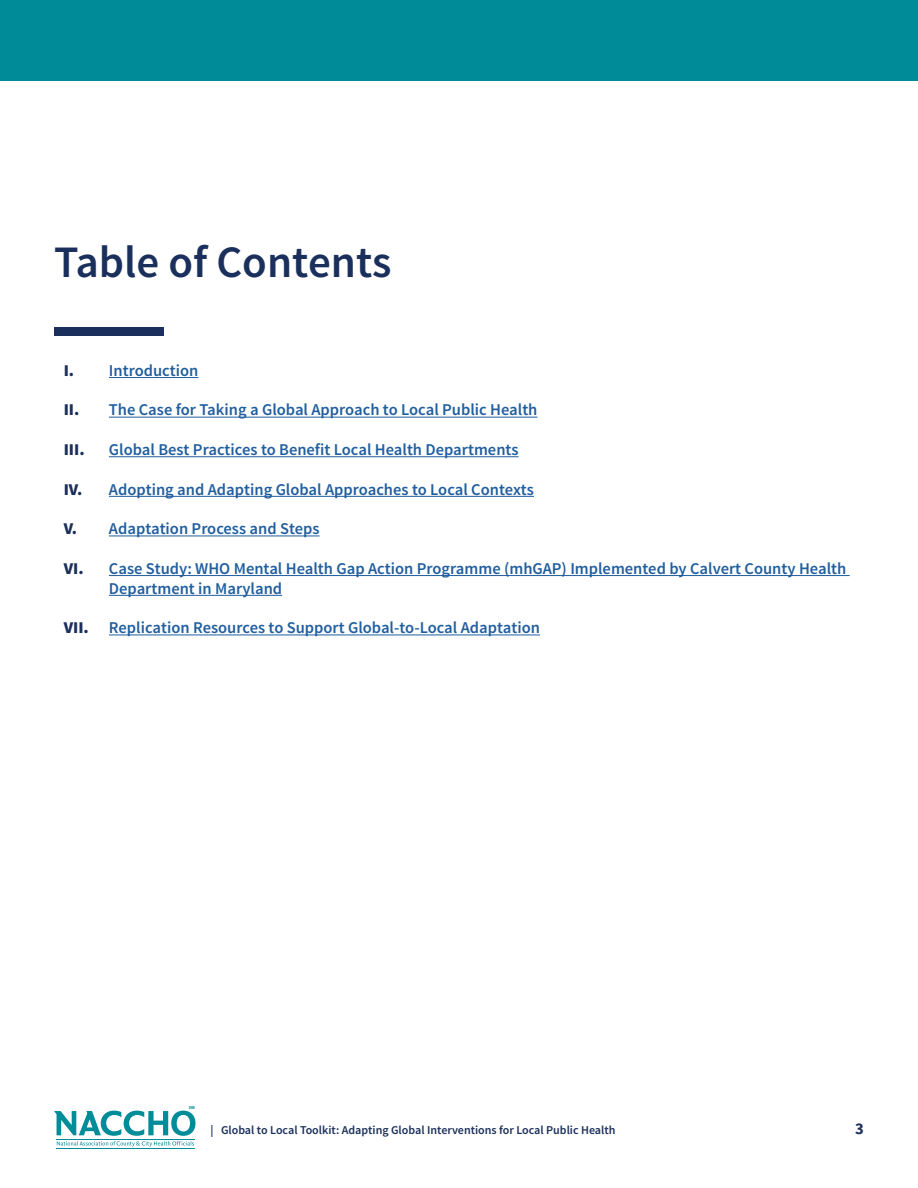
<style>
.page{position:relative;width:918px;height:1188px;background:#fff}
.page>*{position:absolute;margin:0;border:0;box-sizing:border-box;transform-origin:0 0}
.t1{font:600 45px "Source Sans Pro";color:#1a2f5b}
.t2{font:600 16.5px/19.8px "Source Sans Pro";color:#215e9e}
.t3{font:900 16.5px "Source Sans Pro";color:#1a2f5b}
.t4{font:700 16.5px "Source Sans Pro";color:#1a2f5a}
.t5{font:600 12px "Source Sans Pro";color:#1a2f5a}
.t6{font:700 4.35px "Myriad Pro";color:#008c99}
</style>
<div class="page">
<svg style="left:54px;top:1111px;width:141px;height:36px"></svg>
<hr style="left:56px;top:1139px;width:139px;height:1px;background:#008c99">
<hr style="left:56px;top:1148px;width:139px;height:1px;background:#008c99">
<hr style="left:109px;top:377px;width:89px;height:1px;background:#215e9e">
<hr style="left:109px;top:417px;width:429px;height:1px;background:#215e9e">
<hr style="left:109px;top:456px;width:410px;height:1px;background:#215e9e">
<hr style="left:109px;top:496px;width:425px;height:1px;background:#215e9e">
<hr style="left:109px;top:536px;width:211px;height:1px;background:#215e9e">
<hr style="left:109px;top:575px;width:741px;height:1px;background:#215e9e">
<hr style="left:109px;top:595px;width:173px;height:1px;background:#215e9e">
<hr style="left:109px;top:635px;width:431px;height:1px;background:#215e9e">
<div style="left:54px;top:327px;width:110px;height:9px;background:#1a2f5b"></div>
<div style="left:0;top:0;width:918px;height:81px;background:#008b99"></div>
<p class="t1" style="left:54px;top:233px;width:339px">Table of Contents</p>
<p class="t3" style="left:64px;top:360px;width:12px">I.</p>
<p class="t3" style="left:64px;top:399px;width:17px">II.</p>
<p class="t3" style="left:64px;top:439px;width:22px">III.</p>
<p class="t3" style="left:64px;top:478px;width:20px">IV.</p>
<p class="t3" style="left:64px;top:518px;width:15px">V.</p>
<p class="t3" style="left:64px;top:558px;width:21px">VI.</p>
<p class="t3" style="left:64px;top:617px;width:27px">VII.</p>
<p class="t2" style="left:109px;top:361px;width:91px">Introduction</p>
<p class="t2" style="left:109px;top:401px;width:430px">The Case for Taking a Global Approach to Local Public Health</p>
<p class="t2" style="left:109px;top:440px;width:411px">Global Best Practices to Benefit Local Health Departments</p>
<p class="t2" style="left:109px;top:480px;width:427px">Adopting and Adapting Global Approaches to Local Contexts</p>
<p class="t2" style="left:109px;top:519px;width:212px">Adaptation Process and Steps</p>
<p class="t2" style="left:109px;top:559px;width:739px">Case Study: WHO Mental Health Gap Action Programme (mhGAP) Implemented by Calvert County Health<br>Department in Maryland</p>
<p class="t2" style="left:109px;top:618px;width:433px">Replication Resources to Support Global-to-Local Adaptation</p>
<p class="t6" style="left:189px;top:1104px;width:8px">SM</p>
<p class="t5" style="left:211px;top:1123px;width:406px">| Global to Local Toolkit: Adapting Global Interventions for Local Public Health</p>
<p class="t4" style="left:855px;top:1117px;width:10px">3</p>
</div>
